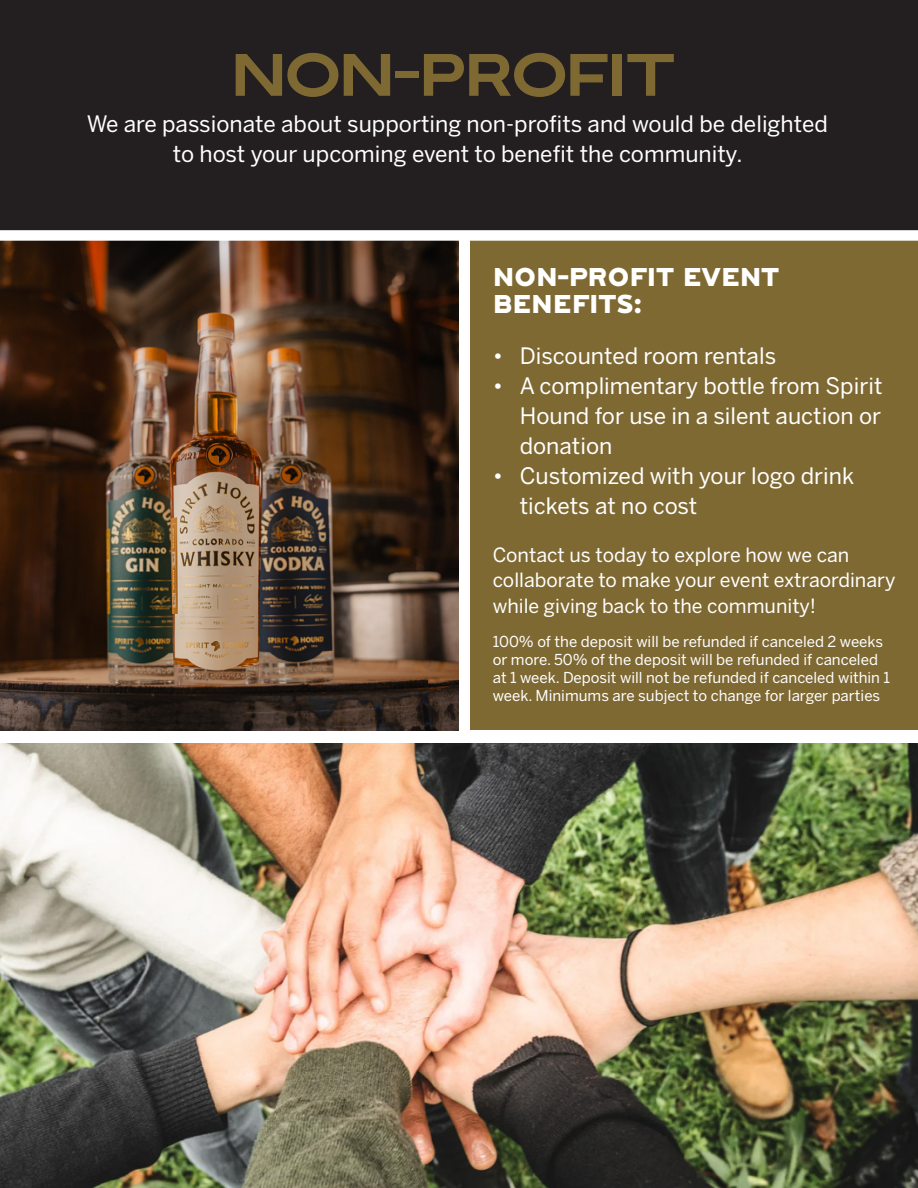
<style>
.page{position:relative;width:918px;height:1188px;background:#fff}
.page>*{position:absolute;margin:0;border:0;box-sizing:border-box;transform-origin:0 0}
.t1{font:500 54px "Bristone";color:#7f6933}
.t2{font:22.5px/30px "Benton Sans";color:#fff;text-align:center}
.t3{font:22.5px/27px "Hebden Grotesque";color:#fff}
.t4{font:19.5px/25.5px "Benton Sans";color:#fff}
.t5{font:15px/18px "Benton Sans";color:#fff}
</style>
<div class="page">
<img style="left:0;top:241px;width:459px;height:489px">
<div style="left:471px;top:232px;width:447px;height:498px;background:#7f6933"></div>
<div style="left:0;top:0;width:918px;height:241px;background:#231f20"></div>
<img style="left:0;top:743px;width:918px;height:445px">
<p class="t1" style="left:236px;top:41px;width:445px">NON-PROFIT</p>
<p class="t2" style="left:87px;top:109px;width:743px">We are passionate about supporting non-profits and would be delighted to host your upcoming event to benefit the community.</p>
<p class="t3" style="left:493px;top:263px;width:288px">NON-PROFIT EVENT<br>BENEFITS:</p>
<p class="t2" style="left:493px;top:341px;width:285px">• Discounted room rentals</p>
<p class="t2" style="left:520px;top:371px;width:364px;text-align:justify;text-indent:-27px">• A complimentary bottle from Spirit Hound for use in a silent auction or donation</p>
<p class="t2" style="left:520px;top:461px;width:336px;text-align:left;text-indent:-27px">• Customized with your logo drink tickets at no cost</p>
<p class="t4" style="left:493px;top:542px;width:404px">Contact us today to explore how we can collaborate to make your event extraordinary while giving back to the community!</p>
<p class="t5" style="left:493px;top:632px;width:399px">100% of the deposit will be refunded if canceled 2 weeks or more. 50% of the deposit will be refunded if canceled at 1 week. Deposit will not be refunded if canceled within 1 week. Minimums are subject to change for larger parties</p>
</div>
